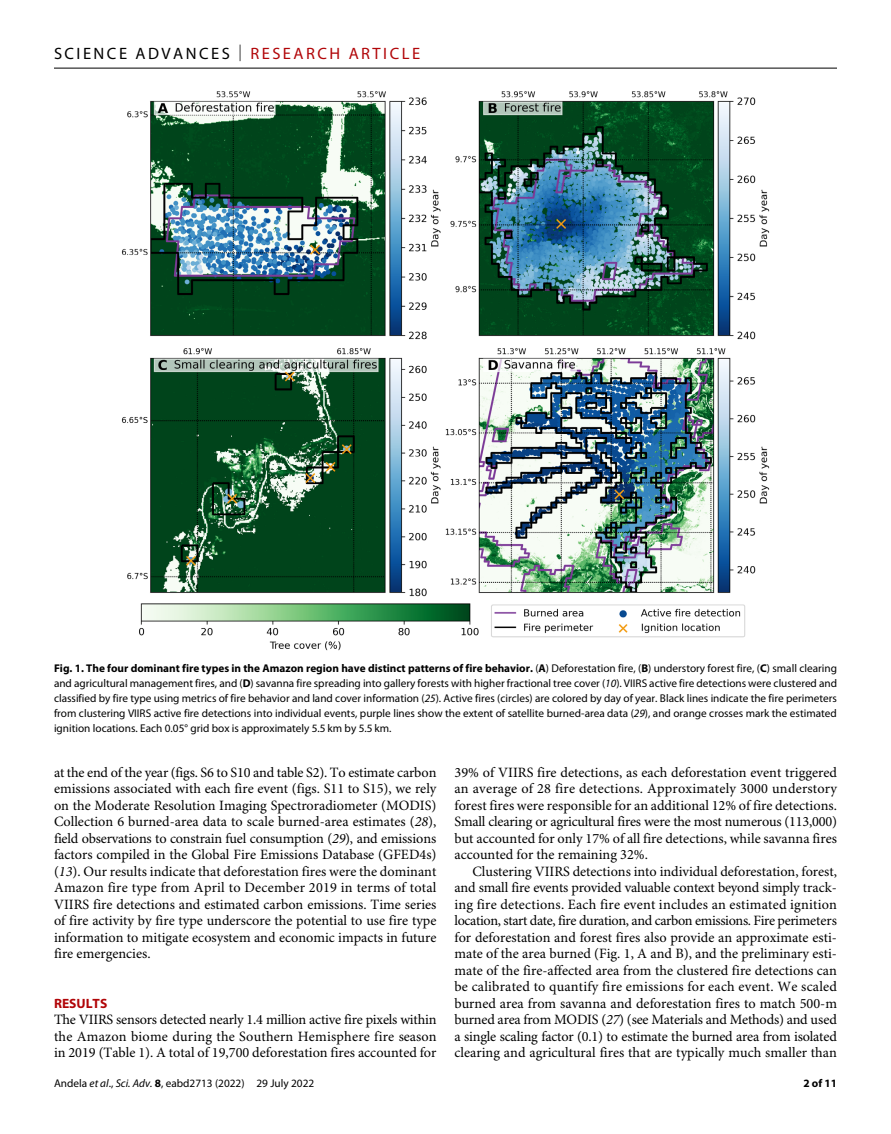
<style>
.page{position:relative;width:891px;height:1134px;background:#fff}
.page>*{position:absolute;margin:0;border:0;box-sizing:border-box;transform-origin:0 0}
.t1{font:16.5px "Myriad Pro";letter-spacing:.15em;color:#000}
.t2{font:14.25px/16.5px "Minion Pro";color:#000;text-align:justify}
.t3{font:700 13.5px "Myriad Pro";color:#b10508}
.t4{font:11.25px/15px "Myriad Pro";color:#000;text-align:justify}
.t5{font:700 11.25px "Myriad Pro";color:#000}
.s1{font-weight:300}
.s2{color:#b10508}
.s3{font-weight:700}
.s4{font-style:italic}
</style>
<div class="page">
<hr style="left:54px;top:68px;width:783px;height:1px;background:#000">
<img style="left:122px;top:91px;width:648px;height:560px">
<p class="t1" style="left:54px;top:40px;width:368px">SCIENCE ADVANCES <span class="s1">|</span> <span class="s2">RESEARCH ARTICLE</span></p>
<p class="t4" style="left:54px;top:661px;width:785px"><span class="s3">Fig. 1. The four dominant fire types in the Amazon region have distinct patterns of fire behavior.</span> (<span class="s3">A</span>) Deforestation fire, (<span class="s3">B</span>) understory forest fire, (<span class="s3">C</span>) small clearing and agricultural management fires, and (<span class="s3">D</span>) savanna fire spreading into gallery forests with higher fractional tree cover (<span class="s4">10</span>). VIIRS active fire detections were clustered and classified by fire type using metrics of fire behavior and land cover information (<span class="s4">25</span>). Active fires (circles) are colored by day of year. Black lines indicate the fire perimeters from clustering VIIRS active fire detections into individual events, purple lines show the extent of satellite burned-area data (<span class="s4">29</span>), and orange crosses mark the estimated ignition locations. Each 0.05° grid box is approximately 5.5 km by 5.5 km.</p>
<p class="t2" style="left:54px;top:765px;width:384px">at the end of the year (figs. S6 to S10 and table S2). To estimate carbon emissions associated with each fire event (figs. S11 to S15), we rely on the Moderate Resolution Imaging Spectroradiometer (MODIS)<br>Collection 6 burned-area data to scale burned-area estimates (<span class="s4">28</span>), field observations to constrain fuel consumption (<span class="s4">29</span>), and emissions factors compiled in the Global Fire Emissions Database (GFED4s) (<span class="s4">13</span>). Our results indicate that deforestation fires were the dominant Amazon fire type from April to December 2019 in terms of total VIIRS fire detections and estimated carbon emissions. Time series of fire activity by fire type underscore the potential to use fire type information to mitigate ecosystem and economic impacts in future fire emergencies.</p>
<p class="t3" style="left:54px;top:992px;width:55px">RESULTS</p>
<p class="t2" style="left:54px;top:1013px;width:384px">The VIIRS sensors detected nearly 1.4 million active fire pixels within the Amazon biome during the Southern Hemisphere fire season in 2019 (Table 1). A total of 19,700 deforestation fires accounted for</p>
<p class="t4" style="left:54px;top:1076px;width:262px">Andela <span class="s4">et al</span>., <span class="s4">Sci. Adv.</span> <span class="s3">8</span>, eabd2713 (2022) 29 July 2022</p>
<p class="t2" style="left:454px;top:765px;width:384px">39% of VIIRS fire detections, as each deforestation event triggered an average of 28 fire detections. Approximately 3000 understory forest fires were responsible for an additional 12% of fire detections.<br>Small clearing or agricultural fires were the most numerous (113,000) but accounted for only 17% of all fire detections, while savanna fires accounted for the remaining 32%.</p>
<p class="t2" style="left:454px;top:864px;width:384px;text-indent:18px">Clustering VIIRS detections into individual deforestation, forest, and small fire events provided valuable context beyond simply track&shy;ing fire detections. Each fire event includes an estimated ignition location, start date, fire duration, and carbon emissions. Fire perimeters for deforestation and forest fires also provide an approximate esti&shy;mate of the area burned (Fig. 1, A and B), and the preliminary esti&shy;mate of the fire-affected area from the clustered fire detections can be calibrated to quantify fire emissions for each event. We scaled burned area from savanna and deforestation fires to match 500-m burned area from MODIS (<span class="s4">27</span>) (see Materials and Methods) and used a single scaling factor (0.1) to estimate the burned area from isolated clearing and agricultural fires that are typically much smaller than</p>
<p class="t5" style="left:803px;top:1074px;width:35px">2 of 11</p>
</div>
